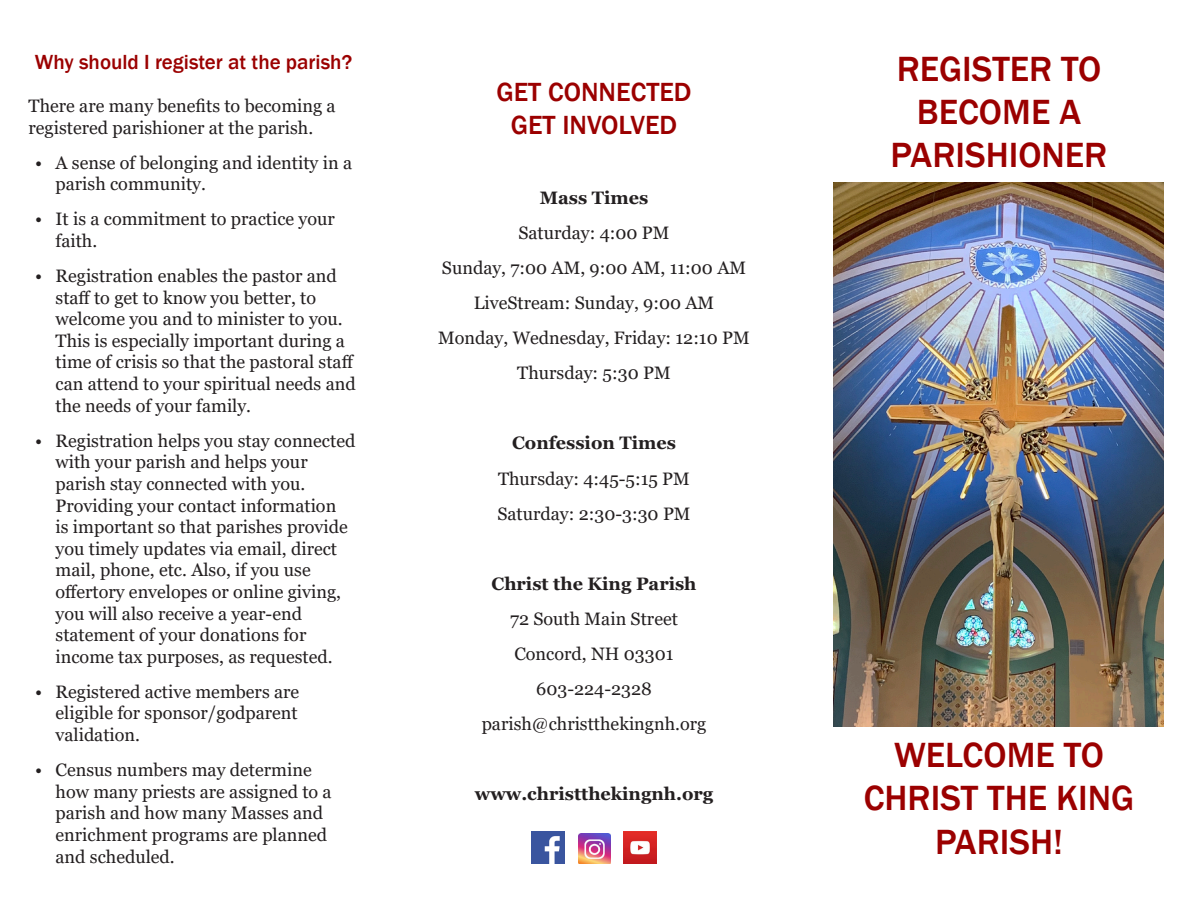
<style>
.page{position:relative;width:1188px;height:918px;background:#fff}
.page>*{position:absolute;margin:0;border:0;box-sizing:border-box;transform-origin:0 0}
.t1{font:500 36px/43.2px "Franklin Gothic";color:#9b0000;text-align:center}
.t2{font:500 27px "Franklin Gothic";color:#9b0000}
.t3{font:500 21px "Franklin Gothic";color:#9b0000}
.t4{font:18px/21.6px "Georgia";color:#231f20}
.t5{font:700 18px "Georgia";color:#231f20}
</style>
<div class="page">
<img style="left:834px;top:183px;width:330px;height:544px">
<img style="left:532px;top:831px;width:32px;height:33px">
<img style="left:579px;top:833px;width:31px;height:31px">
<img style="left:624px;top:831px;width:32px;height:33px">
<p class="t3" style="left:35px;top:49px;width:319px">Why should I register at the parish?</p>
<p class="t4" style="left:29px;top:95px;width:309px">There are many benefits to becoming a registered parishioner at the parish.</p>
<p class="t4" style="left:56px;top:152px;width:298px;text-indent:-20px">• A sense of belonging and identity in a parish community.</p>
<p class="t4" style="left:56px;top:209px;width:281px;text-indent:-20px">• It is a commitment to practice your faith.</p>
<p class="t4" style="left:56px;top:265px;width:302px;text-indent:-20px">• Registration enables the pastor and staff to get to know you better, to welcome you and to minister to you.<br>This is especially important during a time of crisis so that the pastoral staff can attend to your spiritual needs and the needs of your family.</p>
<p class="t4" style="left:56px;top:430px;width:301px;text-indent:-20px">• Registration helps you stay connected with your parish and helps your parish stay connected with you.<br>Providing your contact information<br>is important so that parishes provide you timely updates via email, direct mail, phone, etc. Also, if you use offertory envelopes or online giving, you will also receive a year-end statement of your donations for income tax purposes, as requested.</p>
<p class="t4" style="left:56px;top:681px;width:245px;text-align:justify;text-indent:-20px">• Registered active members are eligible for sponsor/godparent validation.</p>
<p class="t4" style="left:56px;top:759px;width:278px;text-indent:-20px">• Census numbers may determine how many priests are assigned to a parish and how many Masses and enrichment programs are planned and scheduled.</p>
<p class="t2" style="left:496px;top:75px;width:197px">GET CONNECTED</p>
<p class="t2" style="left:511px;top:108px;width:168px">GET INVOLVED</p>
<p class="t5" style="left:540px;top:186px;width:110px">Mass Times</p>
<p class="t4" style="left:518px;top:222px;width:153px">Saturday: 4:00 PM</p>
<p class="t4" style="left:442px;top:257px;width:306px">Sunday, 7:00 AM, 9:00 AM, 11:00 AM</p>
<p class="t4" style="left:474px;top:292px;width:242px">LiveStream: Sunday, 9:00 AM</p>
<p class="t4" style="left:438px;top:327px;width:313px">Monday, Wednesday, Friday: 12:10 PM</p>
<p class="t4" style="left:517px;top:363px;width:155px">Thursday: 5:30 PM</p>
<p class="t5" style="left:512px;top:432px;width:165px">Confession Times</p>
<p class="t4" style="left:498px;top:468px;width:193px">Thursday: 4:45-5:15 PM</p>
<p class="t4" style="left:497px;top:503px;width:195px">Saturday: 2:30-3:30 PM</p>
<p class="t5" style="left:491px;top:572px;width:207px">Christ the King Parish</p>
<p class="t4" style="left:510px;top:608px;width:169px">72 South Main Street</p>
<p class="t4" style="left:514px;top:643px;width:161px">Concord, NH 03301</p>
<p class="t4" style="left:536px;top:678px;width:117px">603-224-2328</p>
<p class="t4" style="left:482px;top:714px;width:226px">parish@christthekingnh.org</p>
<p class="t5" style="left:475px;top:783px;width:240px">www.christthekingnh.org</p>
<p class="t1" style="left:897px;top:48px;width:206px">REGISTER TO</p>
<p class="t1" style="left:917px;top:91px;width:166px">BECOME A</p>
<p class="t1" style="left:891px;top:134px;width:218px">PARISHIONER</p>
<p class="t1" style="left:894px;top:734px;width:211px">WELCOME TO</p>
<p class="t1" style="left:864px;top:777px;width:272px">CHRIST THE KING<br>PARISH!</p>
</div>
